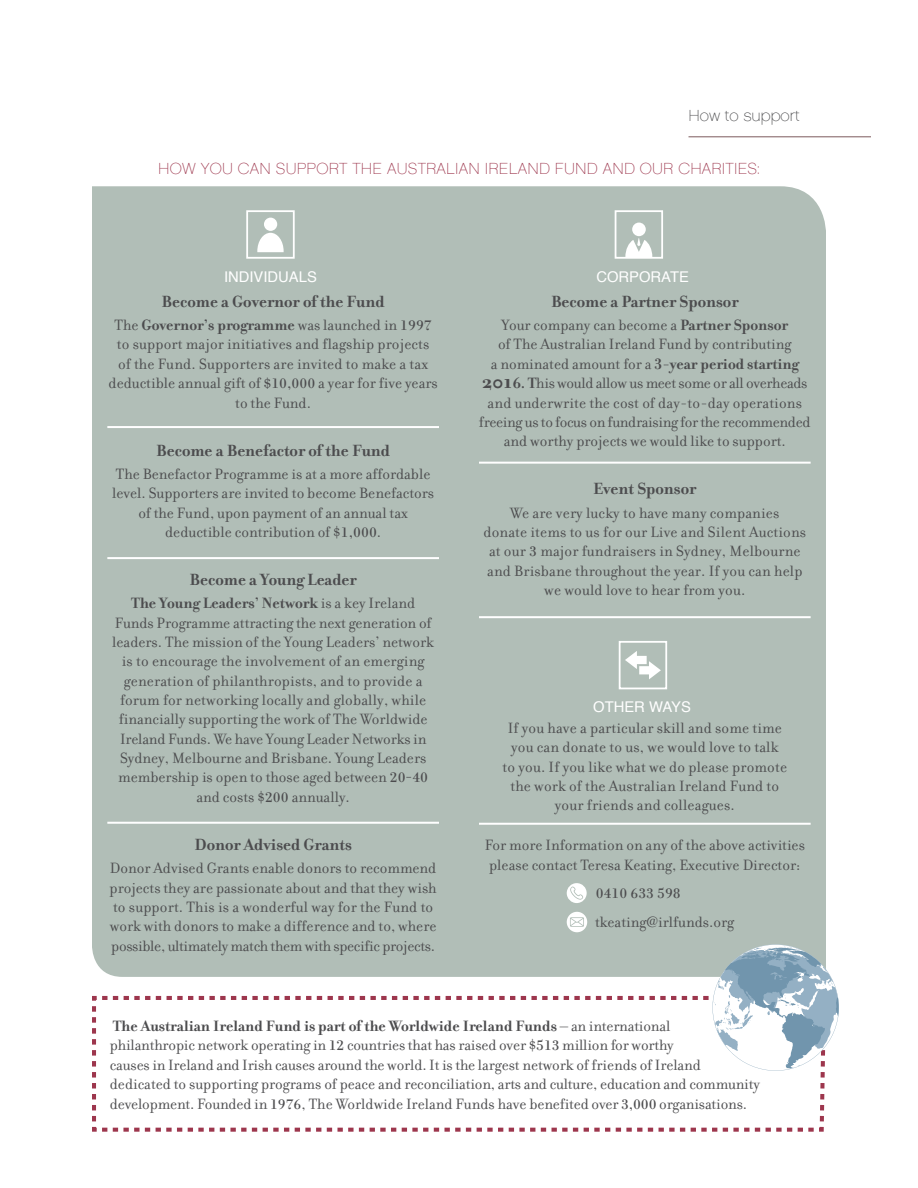
<style>
.page{position:relative;width:918px;height:1188px;background:#fff}
.page>*{position:absolute;margin:0;border:0;box-sizing:border-box;transform-origin:0 0}
.t1{font:700 17.4px "Filosofia";color:#4c4c4e}
.t2{font:16.2px/19.4px "Filosofia";color:#4c4c4e;text-align:center}
.t3{font:16.2px "Chalet Paris Nineteen Sixty";letter-spacing:.015em;color:#9d364d}
.t4{font:16.2px "Chalet Paris Nineteen Sixty";color:#4c4c4e}
.t5{font:14.85px "Helvetica";color:#fff}
.t6{font:14.85px "Filosofia Unicase";color:#4c4c4e}
.s1{font-weight:700}
.s2{font-family:"Filosofia Unicase";font-size:14.85px}
.s3{font-weight:700;font-size:21.45px}
.s4{font-weight:700;font-size:22.8px}
</style>
<div class="page">
<div style="left:92px;top:186px;width:734px;height:758px;background:#b1beb7"></div>
<hr style="left:107px;top:426px;width:332px;height:2px;background:#fff">
<hr style="left:107px;top:557px;width:332px;height:2px;background:#fff">
<hr style="left:479px;top:462px;width:332px;height:2px;background:#fff">
<hr style="left:479px;top:616px;width:332px;height:2px;background:#fff">
<hr style="left:479px;top:823px;width:332px;height:2px;background:#fff">
<hr style="left:107px;top:822px;width:332px;height:2px;background:#fff">
<svg style="left:257px;top:218px;width:27px;height:34px"></svg>
<div style="left:246px;top:210px;width:49px;height:49px;border:2px solid #fff"></div>
<div style="left:632px;top:223px;width:14px;height:13px;background:#fff;border-radius:50%"></div>
<svg style="left:625px;top:238px;width:27px;height:18px"></svg>
<div style="left:615px;top:210px;width:48px;height:49px;border:2px solid #fff"></div>
<svg style="left:625px;top:651px;width:36px;height:28px"></svg>
<div style="left:619px;top:641px;width:48px;height:48px;border:2px solid #fff"></div>
<hr style="left:689px;top:136px;width:181px;height:1px;background:#9e8486">
<div style="left:567px;top:883px;width:20px;height:20px;background:#fff;border-radius:50%"></div>
<svg style="left:570px;top:887px;width:13px;height:13px"></svg>
<div style="left:567px;top:912px;width:20px;height:20px;background:#fff;border-radius:50%"></div>
<svg style="left:570px;top:917px;width:14px;height:10px"></svg>
<svg style="left:92px;top:944px;width:747px;height:188px"></svg>
<p class="t4" style="left:688px;top:108px;width:113px">How to support</p>
<p class="t3" style="left:158px;top:162px;width:603px">HOW YOU CAN SUPPORT THE AUSTRALIAN IRELAND FUND AND OUR CHARITIES:</p>
<p class="t5" style="left:224px;top:271px;width:94px">INDIVIDUALS</p>
<p class="t5" style="left:596px;top:270px;width:94px">CORPORATE</p>
<p class="t1" style="left:162px;top:295px;width:225px">Become a Governor of the Fund</p>
<p class="t2" style="left:109px;top:317px;width:331px">The <span class="s1">Governor’s programme</span> was launched in <span class="s2">1997 </span>to support major initiatives and flagship projects of the Fund. Supporters are invited to make a tax deductible annual gift of <span class="s2">$10,000</span> a year for five years to the Fund.</p>
<p class="t1" style="left:156px;top:444px;width:235px">Become a Benefactor of the Fund</p>
<p class="t2" style="left:112px;top:466px;width:324px">The Benefactor Programme is at a more affordable level. Supporters are invited to become Benefactors of the Fund, upon payment of an annual tax deductible contribution of $<span class="s2">1,000</span>.</p>
<p class="t1" style="left:190px;top:574px;width:169px">Become a Young Leader</p>
<p class="t2" style="left:112px;top:595px;width:323px"><span class="s1">The Young Leaders’ Network</span> is a key Ireland Funds Programme attracting the next generation of leaders. The mission of the Young Leaders’ network is to encourage the involvement of an emerging generation of philanthropists, and to provide a forum for networking locally and globally, while financially supporting the work of The Worldwide Ireland Funds. We have Young Leader Networks in Sydney, Melbourne and Brisbane. Young Leaders membership is open to those aged between <span class="s2">20-40 </span>and costs $<span class="s2">200</span> annually.</p>
<p class="t1" style="left:194px;top:839px;width:159px">Donor Advised Grants</p>
<p class="t2" style="left:110px;top:860px;width:329px;text-align:left">Donor Advised Grants enable donors to recommend projects they are passionate about and that they wish to support. This is a wonderful way for the Fund to work with donors to make a difference and to, where possible, ultimately match them with specific projects.</p>
<p class="t1" style="left:551px;top:295px;width:189px">Become a Partner Sponsor</p>
<p class="t2" style="left:479px;top:317px;width:333px">Your company can become a <span class="s1">Partner Sponsor<br></span>of The Australian Ireland Fund by contributing<br>a nominated amount for a <span class="s1">3-year period starting </span><span class="s3">20</span><span class="s4">1</span><span class="s1">6. T</span>his would allow us meet some or all overheads and underwrite the cost of day-to-day operations freeing us to focus on fundraising for the recommended and worthy projects we would like to support.</p>
<p class="t1" style="left:593px;top:483px;width:105px">Event Sponsor</p>
<p class="t2" style="left:483px;top:505px;width:324px">We are very lucky to have many companies<br>donate items to us for our Live and Silent Auctions at our <span class="s2">3</span> major fundraisers in Sydney, Melbourne and Brisbane throughout the year. If you can help we would love to hear from you.</p>
<p class="t5" style="left:593px;top:700px;width:99px">OTHER WAYS</p>
<p class="t2" style="left:503px;top:720px;width:286px">If you have a particular skill and some time you can donate to us, we would love to talk<br>to you. If you like what we do please promote the work of the Australian Ireland Fund to your friends and colleagues.</p>
<p class="t2" style="left:485px;top:837px;width:322px;text-align:left">For more Information on any of the above activities please contact Teresa Keating, Executive Director:</p>
<p class="t6" style="left:596px;top:885px;width:86px">0410 633 598</p>
<p class="t2" style="left:595px;top:915px;width:141px">tkeating@irlfunds.org</p>
<p class="t2" style="left:110px;top:1018px;width:652px;text-align:left"><span class="s1">The Australian Ireland Fund is part of the Worldwide Ireland Funds</span> – an international<br>philanthropic network operating in <span class="s2">12</span> countries that has raised over $<span class="s2">513</span> million for worthy<br>causes in Ireland and Irish causes around the world. It is the largest network of friends of Ireland dedicated to supporting programs of peace and reconciliation, arts and culture, education and community development. Founded in <span class="s2">1976</span>, The Worldwide Ireland Funds have benefited over <span class="s2">3,000</span> organisations.</p>
</div>
